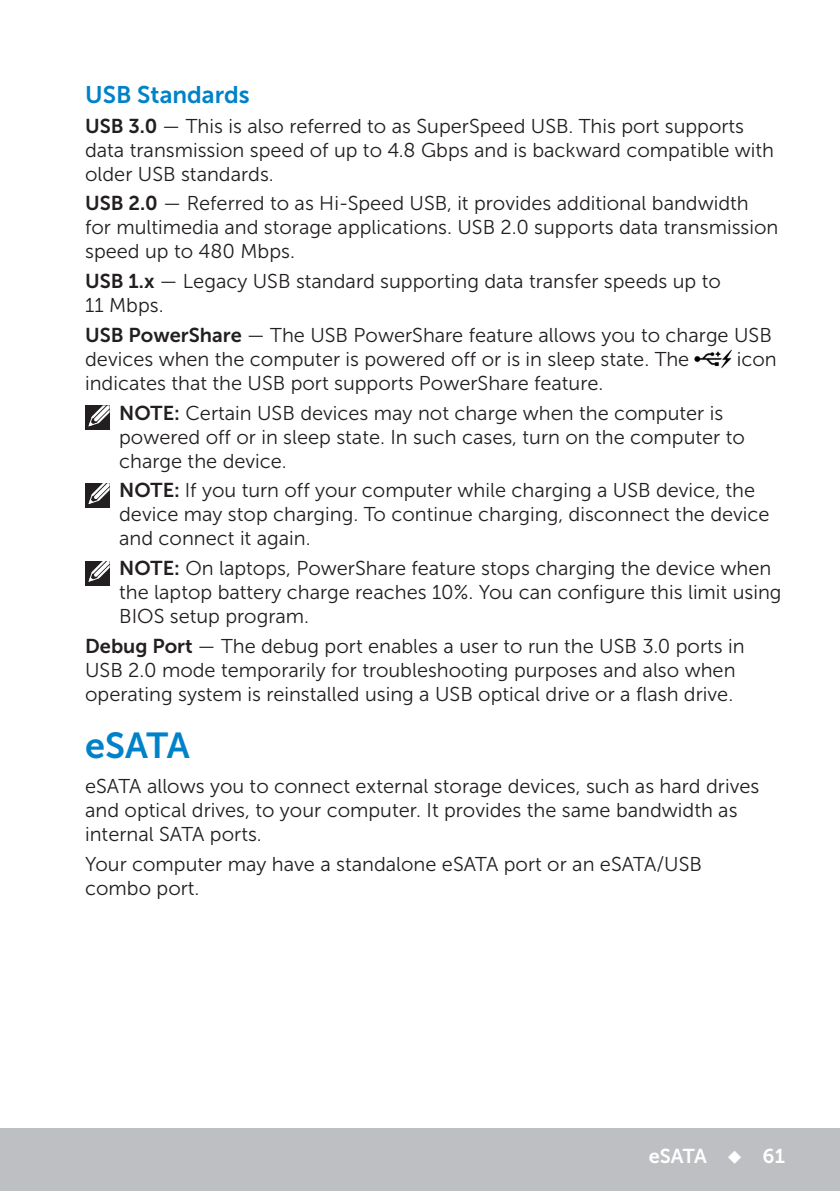
<style>
.page{position:relative;width:840px;height:1191px;background:#fff}
.page>*{position:absolute;margin:0;border:0;box-sizing:border-box;transform-origin:0 0}
.Head1{font:36px "Museo Sans For Dell 700";letter-spacing:-.02em;color:#0082c8}
.Paragraph{font:24px "Museo Sans For Dell 700";color:#0082c8}
.Paragraph-2{font:20px/24px "Museo Sans For Dell 300";color:#231f20}
.Note{font:20px/24px "Museo Sans For Dell 300";color:#231f20}
.t1{font:20px "Museo Sans For Dell 700";color:#fff}
.s1{font-family:"Museo Sans For Dell 700"}
</style>
<div class="page">
<div style="left:0;top:1128px;width:839px;height:63px;background:#bebfc2"></div>
<img style="left:694px;top:350px;width:37px;height:18px">
<div style="left:85px;top:405px;width:24px;height:25px;background:#231f20"></div>
<svg style="left:88px;top:405px;width:22px;height:22px"></svg>
<div style="left:85px;top:483px;width:24px;height:24px;background:#231f20"></div>
<svg style="left:88px;top:483px;width:22px;height:22px"></svg>
<div style="left:85px;top:561px;width:24px;height:24px;background:#231f20"></div>
<svg style="left:88px;top:561px;width:22px;height:21px"></svg>
<p class="Paragraph" style="left:85px;top:81px;width:166px">USB Standards</p>
<p class="Paragraph-2" style="left:85px;top:114px;width:690px"><span class="s1">USB 3.0</span> — This is also referred to as SuperSpeed USB. This port supports data transmission speed of up to 4.8 Gbps and is backward compatible with older USB standards.</p>
<p class="Paragraph-2" style="left:85px;top:192px;width:694px"><span class="s1">USB 2.0</span> — Referred to as Hi-Speed USB, it provides additional bandwidth for multimedia and storage applications. USB 2.0 supports data transmission speed up to 480 Mbps.</p>
<p class="Paragraph-2" style="left:85px;top:269px;width:637px"><span class="s1">USB 1.x</span> — Legacy USB standard supporting data transfer speeds up to<br>11 Mbps.</p>
<p class="Paragraph-2" style="left:85px;top:323px;width:688px"><span class="s1">USB PowerShare</span> — The USB PowerShare feature allows you to charge USB devices when the computer is powered off or is in sleep state. The</p>
<p class="Paragraph-2" style="left:736px;top:347px;width:41px">icon</p>
<p class="Paragraph-2" style="left:85px;top:371px;width:519px">indicates that the USB port supports PowerShare feature.</p>
<p class="Note" style="left:119px;top:401px;width:627px"><span class="s1">NOTE:</span> Certain USB devices may not charge when the computer is powered off or in sleep state. In such cases, turn on the computer to charge the device.</p>
<p class="Note" style="left:119px;top:478px;width:651px"><span class="s1">NOTE:</span> If you turn off your computer while charging a USB device, the device may stop charging. To continue charging, disconnect the device and connect it again.</p>
<p class="Note" style="left:119px;top:556px;width:663px"><span class="s1">NOTE:</span> On laptops, PowerShare feature stops charging the device when the laptop battery charge reaches 10%. You can configure this limit using<br>BIOS setup program.</p>
<p class="Paragraph-2" style="left:85px;top:634px;width:660px"><span class="s1">Debug Port</span> — The debug port enables a user to run the USB 3.0 ports in<br>USB 2.0 mode temporarily for troubleshooting purposes and also when operating system is reinstalled using a USB optical drive or a flash drive.</p>
<p class="Head1" style="left:85px;top:725px;width:106px">eSATA</p>
<p class="Paragraph-2" style="left:85px;top:774px;width:675px">eSATA allows you to connect external storage devices, such as hard drives and optical drives, to your computer. It provides the same bandwidth as internal SATA ports.</p>
<p class="Paragraph-2" style="left:85px;top:852px;width:618px">Your computer may have a standalone eSATA port or an eSATA/USB combo port.</p>
<p class="t1" style="left:648px;top:1144px;width:138px">eSATA ◆ 61</p>
</div>
